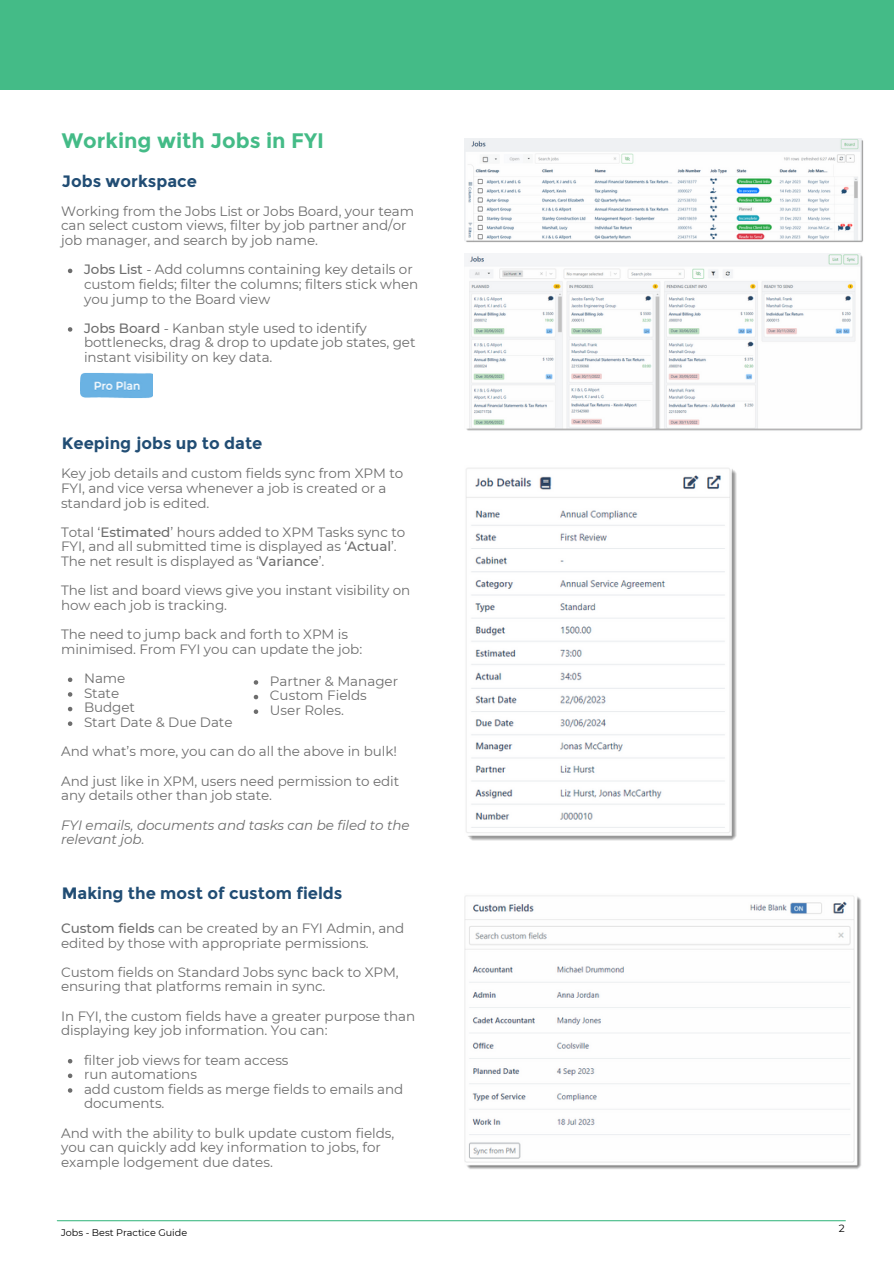
<style>
.page{position:relative;width:894px;height:1264px;background:#fff}
.page>*{position:absolute;margin:0;border:0;box-sizing:border-box;transform-origin:0 0}
.t1{font:700 21px "Montserrat";color:#44bb87}
.t2{font:700 16.5px "Montserrat";color:#214d74}
.t3{font:13.5px/14.5px "Montserrat";letter-spacing:-.005em;color:#6d6d6d}
.t4{font:italic 13.5px/14.5px "Montserrat";letter-spacing:-.005em;color:#6d6d6d}
.t5{font:10.5px "Montserrat";color:#000}
.t6{font:9.6px "Montserrat";color:#000}
.s1{font-weight:500}
</style>
<div class="page">
<hr style="left:57px;top:1220px;width:788px;height:1px;background:#44bb87">
<div style="left:0;top:0;width:893px;height:89px;background:#44bb87"></div>
<img style="left:464px;top:253px;width:399px;height:178px">
<img style="left:464px;top:895px;width:397px;height:274px">
<img style="left:464px;top:138px;width:399px;height:105px">
<img style="left:466px;top:468px;width:271px;height:373px">
<svg style="left:68px;top:269px;width:4px;height:4px"></svg>
<svg style="left:68px;top:327px;width:4px;height:5px"></svg>
<svg style="left:68px;top:677px;width:4px;height:5px"></svg>
<svg style="left:68px;top:692px;width:4px;height:4px"></svg>
<svg style="left:68px;top:706px;width:4px;height:5px"></svg>
<svg style="left:68px;top:721px;width:4px;height:5px"></svg>
<svg style="left:254px;top:680px;width:4px;height:4px"></svg>
<svg style="left:254px;top:694px;width:4px;height:5px"></svg>
<svg style="left:254px;top:709px;width:4px;height:5px"></svg>
<svg style="left:68px;top:1059px;width:4px;height:4px"></svg>
<svg style="left:68px;top:1073px;width:4px;height:5px"></svg>
<svg style="left:68px;top:1088px;width:4px;height:4px"></svg>
<img style="left:80px;top:373px;width:72px;height:25px">
<h3 class="t1" style="left:62px;top:128px;width:263px">Working with Jobs in FYI</h3>
<h3 class="t2" style="left:62px;top:171px;width:137px">Jobs workspace</h3>
<p class="t3" style="left:61px;top:204px;width:354px">Working from the Jobs List or Jobs Board, your team can select custom views, filter by job partner and/or job manager, and search byjob name.</p>
<p class="t3" style="left:84px;top:262px;width:336px"><span class="s1">Jobs List</span> - Add columns containing key details or custom fields; filter the columns; filters stick when you jump to the Board view</p>
<h2 class="t3" style="left:84px;top:321px;width:333px"><span class="s1">Jobs Board</span> - Kanban style used to identify bottlenecks, drag &amp; drop to update job states, get instant visibility on key data.</h2>
<p class="t2" style="left:62px;top:432px;width:202px">Keeping jobs up to date</p>
<p class="t3" style="left:61px;top:466px;width:343px">Keyjob details and custom fields sync from XPM to<br>FYI, and vice versa whenever a job is created or a standard job is edited.</p>
<p class="t3" style="left:61px;top:524px;width:345px">Total ‘<span class="s1">Estimated</span>’ hours added to XPM Tasks sync to<br>FYI, and all submitted time is displayed as ‘<span class="s1">Actual</span>’.<br>The net result is displayed as ‘<span class="s1">Variance</span>’.</p>
<p class="t3" style="left:61px;top:583px;width:350px">The list and board views give you instant visibility on how each job is tracking.</p>
<h3 class="t3" style="left:61px;top:627px;width:302px">The need to jump back and forth to XPM is minimised. From FYI you can update the job:</h3>
<h3 class="t3" style="left:84px;top:671px;width:43px">Name</h3>
<h3 class="t3" style="left:84px;top:685px;width:37px">State</h3>
<p class="t3" style="left:84px;top:700px;width:52px">Budget</p>
<p class="t3" style="left:84px;top:715px;width:150px">Start Date &amp; Due Date</p>
<p class="t3" style="left:61px;top:744px;width:337px">And what’s more, you can do all the above in bulk!</p>
<p class="t3" style="left:61px;top:773px;width:339px">And just like in XPM, users need permission to edit any details other than job state.</p>
<p class="t4" style="left:61px;top:817px;width:350px">FYI emails, documents and tasks can be filed to the relevantjob.</p>
<p class="t3" style="left:270px;top:673px;width:130px">Partner &amp; Manager</p>
<h2 class="t3" style="left:270px;top:688px;width:98px">Custom Fields</h2>
<h3 class="t3" style="left:270px;top:703px;width:75px">User Roles.</h3>
<p class="t2" style="left:62px;top:882px;width:282px">Making the most of custom fields</p>
<h3 class="t3" style="left:61px;top:920px;width:345px"><span class="s1">Custom fields</span> can be created by an FYI Admin, and edited by those with appropriate permissions.</h3>
<h3 class="t3" style="left:61px;top:964px;width:339px">Custom fields on Standard Jobs sync back to XPM, ensuring that platforms remain in sync.</h3>
<p class="t3" style="left:61px;top:1008px;width:355px">In FYI, the custom fields have a greater purpose than displaying keyjob information. You can:</p>
<p class="t3" style="left:84px;top:1052px;width:206px">filter job views for team access</p>
<p class="t3" style="left:84px;top:1067px;width:114px">run automations</p>
<h3 class="t3" style="left:84px;top:1081px;width:320px">add custom fields as merge fields to emails and documents.</h3>
<p class="t3" style="left:61px;top:1125px;width:335px">And with the ability to bulk update custom fields, you can quickly add key information to jobs, for example lodgement due dates.</p>
<h3 class="t6" style="left:61px;top:1226px;width:128px">Jobs - Best Practice Guide</h3>
<h3 class="t5" style="left:838px;top:1222px;width:7px">2</h3>
</div>
